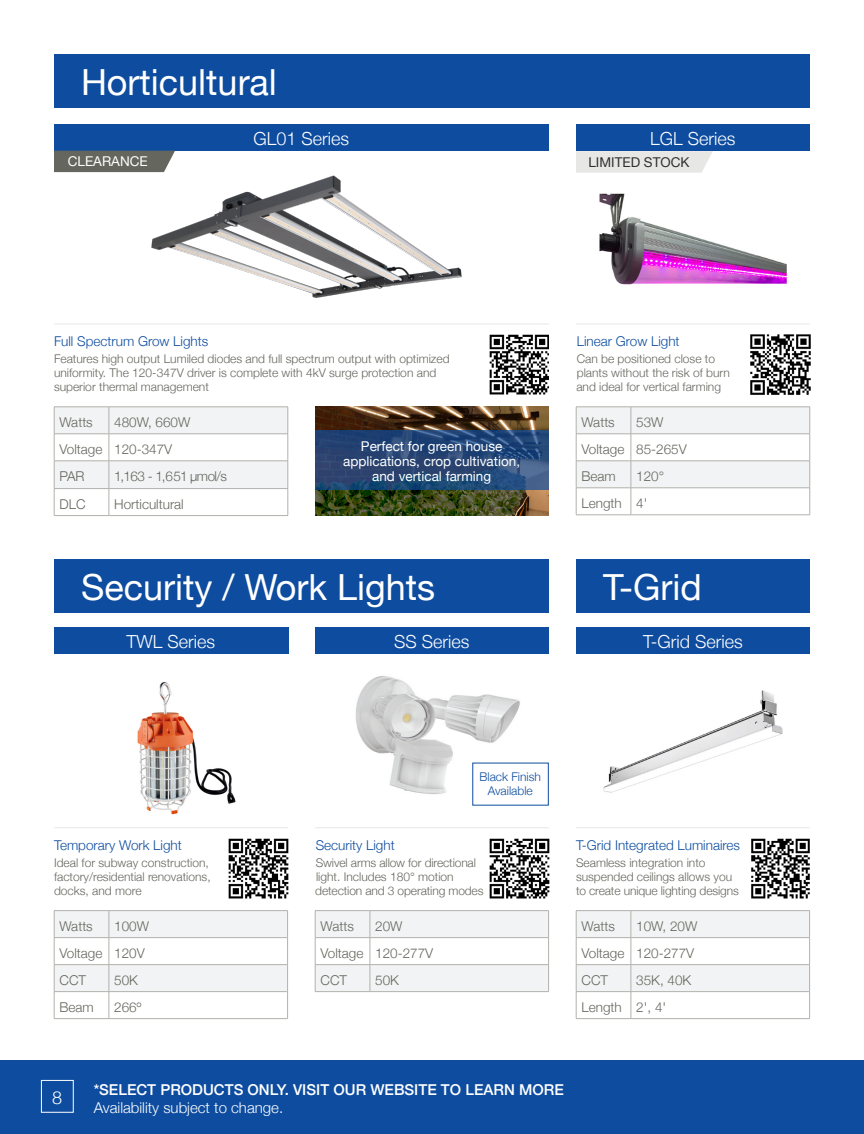
<style>
.page{position:relative;width:864px;height:1134px;background:#fff}
.page>*{position:absolute;margin:0;border:0;box-sizing:border-box;transform-origin:0 0}
.t1{font:36px "Helvetica Neue";color:#fff}
.t2{font:300 18px "Helvetica Neue";color:#fff}
.t3{font:500 15px "Helvetica Neue";color:#fff}
.t4{font:300 15px "Helvetica Neue";color:#fff}
.t5{font:300 13.5px "Helvetica Neue";color:#65665d}
.t6{font:300 13.5px "Helvetica Neue";color:#0d4c9f}
.t7{font:13.5px/15px "Helvetica Neue";color:#fff;text-align:center}
.t8{font:300 13.5px "Helvetica Neue";letter-spacing:-.04em;color:#65665d}
.t9{font:13.5px "Helvetica Neue";color:#312f30}
.t10{font:300 12px/14.2px "Helvetica Neue";color:#65665d}
.t11{font:300 12px/13.5px "Helvetica Neue";color:#0d4c9f;text-align:center}
</style>
<div class="page">
<div style="left:0;top:1060px;width:864px;height:74px;background:#0d4c9f"></div>
<img style="left:599px;top:193px;width:188px;height:92px">
<svg style="left:576px;top:151px;width:137px;height:22px"></svg>
<hr style="left:54px;top:324px;width:495px;height:1px;background:#e7e8e5">
<hr style="left:576px;top:324px;width:234px;height:1px;background:#e7e8e5">
<div style="left:54px;top:124px;width:495px;height:27px;background:#0d4c9f"></div>
<div style="left:576px;top:124px;width:234px;height:27px;background:#0d4c9f"></div>
<img style="left:751px;top:335px;width:59px;height:59px">
<img style="left:490px;top:335px;width:59px;height:59px">
<svg style="left:54px;top:407px;width:235px;height:108px"></svg>
<hr style="left:54px;top:515px;width:55px;height:1px;background:#b3b1ac">
<hr style="left:109px;top:515px;width:179px;height:1px;background:#b3b1ac">
<svg style="left:576px;top:407px;width:235px;height:108px"></svg>
<hr style="left:576px;top:515px;width:55px;height:1px;background:#b3b1ac">
<hr style="left:631px;top:515px;width:179px;height:1px;background:#b3b1ac">
<img style="left:151px;top:175px;width:311px;height:123px">
<img style="left:315px;top:407px;width:234px;height:109px">
<svg style="left:315px;top:430px;width:233px;height:60px"></svg>
<div style="left:54px;top:151px;width:121px;height:21px;background:#65665d"></div>
<img style="left:355px;top:676px;width:185px;height:120px">
<hr style="left:315px;top:827px;width:234px;height:1px;background:#e7e8e5">
<hr style="left:54px;top:827px;width:234px;height:1px;background:#e7e8e5">
<div style="left:315px;top:627px;width:234px;height:27px;background:#0d4c9f"></div>
<img style="left:490px;top:839px;width:59px;height:59px">
<img style="left:229px;top:839px;width:59px;height:59px">
<hr style="left:315px;top:910px;width:55px;height:1px;background:#b3b1ac">
<hr style="left:370px;top:910px;width:179px;height:1px;background:#b3b1ac">
<svg style="left:315px;top:911px;width:234px;height:80px"></svg>
<hr style="left:315px;top:991px;width:55px;height:1px;background:#b3b1ac">
<hr style="left:370px;top:991px;width:179px;height:1px;background:#b3b1ac">
<hr style="left:54px;top:910px;width:55px;height:1px;background:#b3b1ac">
<hr style="left:109px;top:910px;width:179px;height:1px;background:#b3b1ac">
<svg style="left:54px;top:911px;width:234px;height:107px"></svg>
<hr style="left:54px;top:1018px;width:55px;height:1px;background:#b3b1ac">
<hr style="left:109px;top:1018px;width:179px;height:1px;background:#b3b1ac">
<div style="left:54px;top:559px;width:495px;height:54px;background:#0d4c9f"></div>
<img style="left:137px;top:682px;width:99px;height:133px">
<div style="left:54px;top:627px;width:234px;height:27px;background:#0d4c9f"></div>
<hr style="left:576px;top:827px;width:234px;height:1px;background:#e7e8e5">
<div style="left:576px;top:627px;width:234px;height:27px;background:#0d4c9f"></div>
<img style="left:751px;top:839px;width:59px;height:59px">
<hr style="left:576px;top:910px;width:55px;height:1px;background:#b3b1ac">
<hr style="left:631px;top:910px;width:179px;height:1px;background:#b3b1ac">
<svg style="left:576px;top:911px;width:234px;height:107px"></svg>
<hr style="left:576px;top:1018px;width:55px;height:1px;background:#b3b1ac">
<hr style="left:631px;top:1018px;width:179px;height:1px;background:#b3b1ac">
<div style="left:576px;top:559px;width:234px;height:54px;background:#0d4c9f"></div>
<img style="left:603px;top:690px;width:180px;height:103px">
<div style="left:41px;top:1080px;width:33px;height:33px;border:1px solid #fff"></div>
<div style="left:54px;top:54px;width:756px;height:54px;background:#0d4c9f"></div>
<p class="t1" style="left:81px;top:56px;width:197px">Horticultural</p>
<p class="t7" style="left:68px;top:155px;width:81px">CLEARANCE</p>
<p class="t2" style="left:253px;top:124px;width:97px">GL01 Series</p>
<p class="t2" style="left:650px;top:124px;width:87px">LGL Series</p>
<p class="t9" style="left:588px;top:152px;width:103px">LIMITED STOCK</p>
<p class="t6" style="left:54px;top:331px;width:156px">Full Spectrum Grow Lights</p>
<p class="t10" style="left:54px;top:350px;width:397px">Features high output Lumiled diodes and full spectrum output with optimized uniformity. The 120-347V driver is complete with 4kV surge protection and superior thermal management</p>
<p class="t5" style="left:60px;top:411px;width:35px">Watts</p>
<p class="t5" style="left:114px;top:411px;width:78px">480W, 660W</p>
<p class="t5" style="left:60px;top:438px;width:44px">Voltage</p>
<p class="t5" style="left:114px;top:438px;width:60px">120-347V</p>
<p class="t5" style="left:60px;top:466px;width:27px">PAR</p>
<p class="t8" style="left:114px;top:466px;width:114px">1,163 - 1,651 μmol/s</p>
<p class="t5" style="left:60px;top:493px;width:28px">DLC</p>
<p class="t5" style="left:114px;top:493px;width:71px">Horticultural</p>
<p class="t7" style="left:343px;top:440px;width:178px">Perfect for green house applications, crop cultivation, and vertical farming</p>
<p class="t1" style="left:81px;top:561px;width:355px">Security / Work Lights</p>
<p class="t6" style="left:577px;top:331px;width:104px">Linear Grow Light</p>
<p class="t10" style="left:576px;top:350px;width:155px">Can be positioned close to plants without the risk of burn and ideal for vertical farming</p>
<p class="t5" style="left:582px;top:411px;width:35px">Watts</p>
<p class="t5" style="left:636px;top:411px;width:29px">53W</p>
<p class="t5" style="left:582px;top:438px;width:44px">Voltage</p>
<p class="t5" style="left:636px;top:438px;width:52px">85-265V</p>
<p class="t5" style="left:582px;top:465px;width:36px">Beam</p>
<p class="t5" style="left:636px;top:465px;width:29px">120°</p>
<p class="t5" style="left:582px;top:492px;width:42px">Length</p>
<p class="t5" style="left:636px;top:492px;width:13px">4'</p>
<p class="t1" style="left:603px;top:561px;width:100px">T-Grid</p>
<p class="t2" style="left:127px;top:627px;width:90px">TWL Series</p>
<p class="t2" style="left:643px;top:627px;width:101px">T-Grid Series</p>
<p class="t2" style="left:394px;top:627px;width:77px">SS Series</p>
<p class="t6" style="left:54px;top:835px;width:129px">Temporary Work Light</p>
<p class="t10" style="left:54px;top:854px;width:158px">Ideal for subway construction, factory/residential renovations, docks, and more</p>
<p class="t5" style="left:60px;top:915px;width:35px">Watts</p>
<p class="t5" style="left:114px;top:915px;width:36px">100W</p>
<p class="t5" style="left:60px;top:942px;width:44px">Voltage</p>
<p class="t5" style="left:114px;top:942px;width:32px">120V</p>
<p class="t5" style="left:60px;top:969px;width:28px">CCT</p>
<p class="t5" style="left:114px;top:969px;width:25px">50K</p>
<p class="t5" style="left:60px;top:996px;width:36px">Beam</p>
<p class="t5" style="left:114px;top:996px;width:29px">266º</p>
<p class="t11" style="left:479px;top:769px;width:63px">Black Finish<br>Available</p>
<p class="t6" style="left:316px;top:835px;width:81px">Security Light</p>
<p class="t10" style="left:315px;top:854px;width:170px">Swivel arms allow for directional light. Includes 180° motion detection and 3 operating modes</p>
<p class="t5" style="left:321px;top:915px;width:35px">Watts</p>
<p class="t5" style="left:375px;top:915px;width:29px">20W</p>
<p class="t5" style="left:321px;top:942px;width:44px">Voltage</p>
<p class="t5" style="left:375px;top:942px;width:60px">120-277V</p>
<p class="t5" style="left:321px;top:969px;width:28px">CCT</p>
<p class="t5" style="left:375px;top:969px;width:25px">50K</p>
<p class="t6" style="left:576px;top:835px;width:166px">T-Grid Integrated Luminaires</p>
<p class="t10" style="left:576px;top:854px;width:164px">Seamless integration into suspended ceilings allows you to create unique lighting designs</p>
<p class="t5" style="left:582px;top:915px;width:35px">Watts</p>
<p class="t5" style="left:636px;top:915px;width:63px">10W, 20W</p>
<p class="t5" style="left:582px;top:942px;width:44px">Voltage</p>
<p class="t5" style="left:636px;top:942px;width:60px">120-277V</p>
<p class="t5" style="left:582px;top:969px;width:28px">CCT</p>
<p class="t5" style="left:636px;top:969px;width:57px">35K, 40K</p>
<p class="t5" style="left:582px;top:996px;width:42px">Length</p>
<p class="t5" style="left:636px;top:996px;width:32px">2', 4'</p>
<p class="t2" style="left:52px;top:1083px;width:12px">8</p>
<p class="t3" style="left:94px;top:1077px;width:472px">*SELECT PRODUCTS ONLY. VISIT OUR WEBSITE TO LEARN MORE</p>
<p class="t4" style="left:94px;top:1095px;width:191px">Availability subject to change.</p>
</div>
